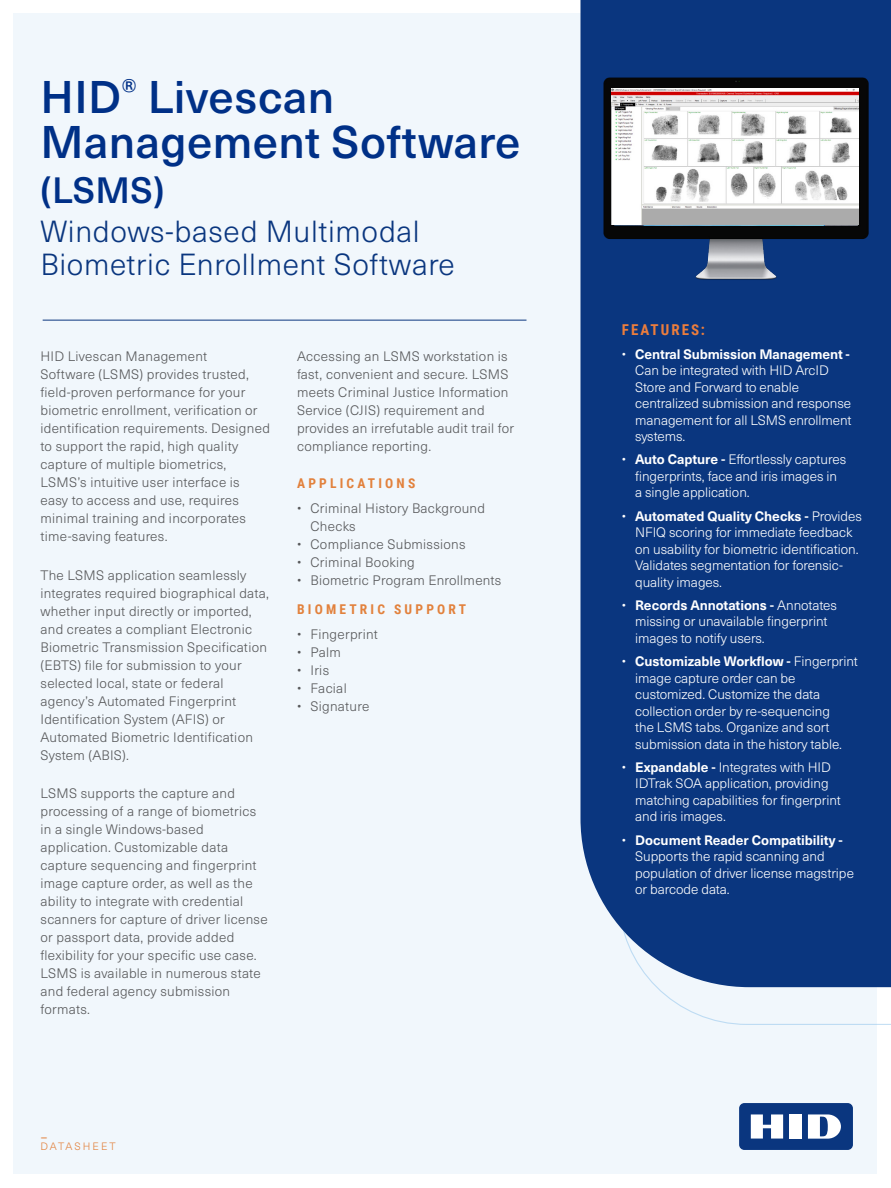
<style>
.page{position:relative;width:891px;height:1188px;background:#fff}
.page>*{position:absolute;margin:0;border:0;box-sizing:border-box;transform-origin:0 0}
.ds_1st_page_large_to{font:500 45px/45px "Neue Haas Unica Pro";letter-spacing:.01em;color:#003087}
.ds_1st_page_large_to-2{font:500 36px "Neue Haas Unica Pro";color:#003087}
.ds_1st_page_section{font:300 30px/33px "Neue Haas Unica Pro";letter-spacing:.02em;color:#0a367f}
.t1{font:100 25.5px "Neue Haas Unica Pro";color:#e2813c}
.ds_blue_box_bullet_l{font:700 15px "Roboto Condensed";letter-spacing:.135em;color:#eb7d3d}
.ds_main_body{font:300 13.5px/18px "Neue Haas Unica Pro";letter-spacing:.02em;color:#57585a}
.t2{font:300 13.5px/16.5px "Neue Haas Unica Pro";letter-spacing:-.005em;color:#fff}
.ds_small_section_sub{font:700 13.5px "Roboto Condensed";letter-spacing:.235em;color:#e2813c}
.t3{font:300 10.5px "Neue Haas Unica Pro";letter-spacing:.185em;color:#e2813c}
.s1{font-weight:700}
</style>
<div class="page">
<div style="left:14px;top:14px;width:864px;height:1160px;background:#f1f7fc"></div>
<div style="left:580px;top:0;width:311px;height:987px;background:#0a367f"></div>
<div style="left:739px;top:1103px;width:114px;height:47px;background:#0a367f;border-radius:5px"></div>
<div style="left:790px;top:1114px;width:12px;height:25px;background:#fff"></div>
<svg style="left:751px;top:1114px;width:32px;height:25px"></svg>
<svg style="left:808px;top:1114px;width:33px;height:25px"></svg>
<img style="left:594px;top:54px;width:283px;height:244px">
<img style="left:612px;top:89px;width:246px;height:136px">
<hr style="left:43px;top:320px;width:484px;height:1px;background:#0a367f">
<h1 class="ds_1st_page_large_to" style="left:40px;top:75px;width:481px">HID<sup>®</sup> Livescan<br>Management Software</h1>
<h1 class="ds_1st_page_large_to-2" style="left:40px;top:168px;width:125px">(LSMS)</h1>
<h2 class="ds_1st_page_section" style="left:40px;top:215px;width:416px">Windows-based Multimodal<br>Biometric Enrollment Software</h2>
<p class="ds_main_body" style="left:40px;top:348px;width:231px">HID Livescan Management<br>Software (LSMS) provides trusted, field-proven performance for your biometric enrollment, verification or identification requirements. Designed to support the rapid, high quality capture of multiple biometrics, LSMS’s intuitive user interface is easy to access and use, requires minimal training and incorporates time-saving features.</p>
<p class="ds_main_body" style="left:40px;top:566px;width:230px">The LSMS application seamlessly integrates required biographical data, whether input directly or imported, and creates a compliant Electronic Biometric Transmission Specification (EBTS) file for submission to your selected local, state or federal agency’s Automated Fingerprint Identification System (AFIS) or Automated Biometric Identification System (ABIS).</p>
<p class="ds_main_body" style="left:40px;top:784px;width:229px">LSMS supports the capture and processing of a range of biometrics in a single Windows-based application. Customizable data capture sequencing and fingerprint image capture order, as well as the ability to integrate with credential scanners for capture of driver license or passport data, provide added flexibility for your specific use case.<br>LSMS is available in numerous state and federal agency submission formats.</p>
<p class="ds_main_body" style="left:297px;top:348px;width:219px">Accessing an LSMS workstation is fast, convenient and secure. LSMS meets Criminal Justice Information Service (CJIS) requirement and provides an irrefutable audit trail for compliance reporting.</p>
<h3 class="ds_small_section_sub" style="left:297px;top:474px;width:120px">APPLICATIONS</h3>
<p class="ds_main_body" style="left:310px;top:499px;width:176px;text-indent:-14px">• Criminal History Background<br>Checks</p>
<p class="ds_main_body" style="left:297px;top:535px;width:170px">• Compliance Submissions</p>
<p class="ds_main_body" style="left:297px;top:553px;width:119px">• Criminal Booking</p>
<p class="ds_main_body" style="left:297px;top:571px;width:206px">• Biometric Program Enrollments</p>
<h3 class="ds_small_section_sub" style="left:297px;top:600px;width:170px">BIOMETRIC SUPPORT</h3>
<p class="ds_main_body" style="left:297px;top:625px;width:83px">• Fingerprint</p>
<p class="ds_main_body" style="left:297px;top:643px;width:45px">• Palm</p>
<p class="ds_main_body" style="left:297px;top:661px;width:34px">• Iris</p>
<p class="ds_main_body" style="left:297px;top:679px;width:51px">• Facial</p>
<p class="ds_main_body" style="left:297px;top:697px;width:74px">• Signature</p>
<h3 class="t1" style="left:40px;top:1123px;width:9px">-</h3>
<p class="t3" style="left:40px;top:1140px;width:77px">DATASHEET</p>
<p class="ds_blue_box_bullet_l" style="left:622px;top:319px;width:85px">FEATURES:</p>
<p class="t2" style="left:635px;top:346px;width:218px;text-indent:-14px">• <span class="s1">Central Submission Management -<br></span>Can be integrated with HID ArcID<br>Store and Forward to enable centralized submission and response management for all LSMS enrollment systems.</p>
<p class="t2" style="left:635px;top:451px;width:212px;text-indent:-14px">• <span class="s1">Auto Capture -</span> Effortlessly captures fingerprints, face and iris images in a single application.</p>
<p class="t2" style="left:635px;top:508px;width:228px;text-indent:-14px">• <span class="s1">Automated Quality Checks -</span> Provides NFIQ scoring for immediate feedback on usability for biometric identification.<br>Validates segmentation for forensic&shy;quality images.</p>
<p class="t2" style="left:635px;top:597px;width:203px;text-indent:-14px">• <span class="s1">Records Annotations -</span> Annotates missing or unavailable fingerprint images to notify users.</p>
<p class="t2" style="left:635px;top:653px;width:224px;text-indent:-14px">• <span class="s1">Customizable Workflow -</span> Fingerprint image capture order can be customized. Customize the data collection order by re-sequencing<br>the LSMS tabs. Organize and sort submission data in the history table.</p>
<p class="t2" style="left:635px;top:759px;width:207px;text-indent:-14px">• <span class="s1">Expandable -</span> Integrates with HID<br>IDTrak SOA application, providing matching capabilities for fingerprint and iris images.</p>
<p class="t2" style="left:635px;top:832px;width:220px;text-indent:-14px">• <span class="s1">Document Reader Compatibility -<br></span>Supports the rapid scanning and population of driver license magstripe or barcode data.</p>
</div>
